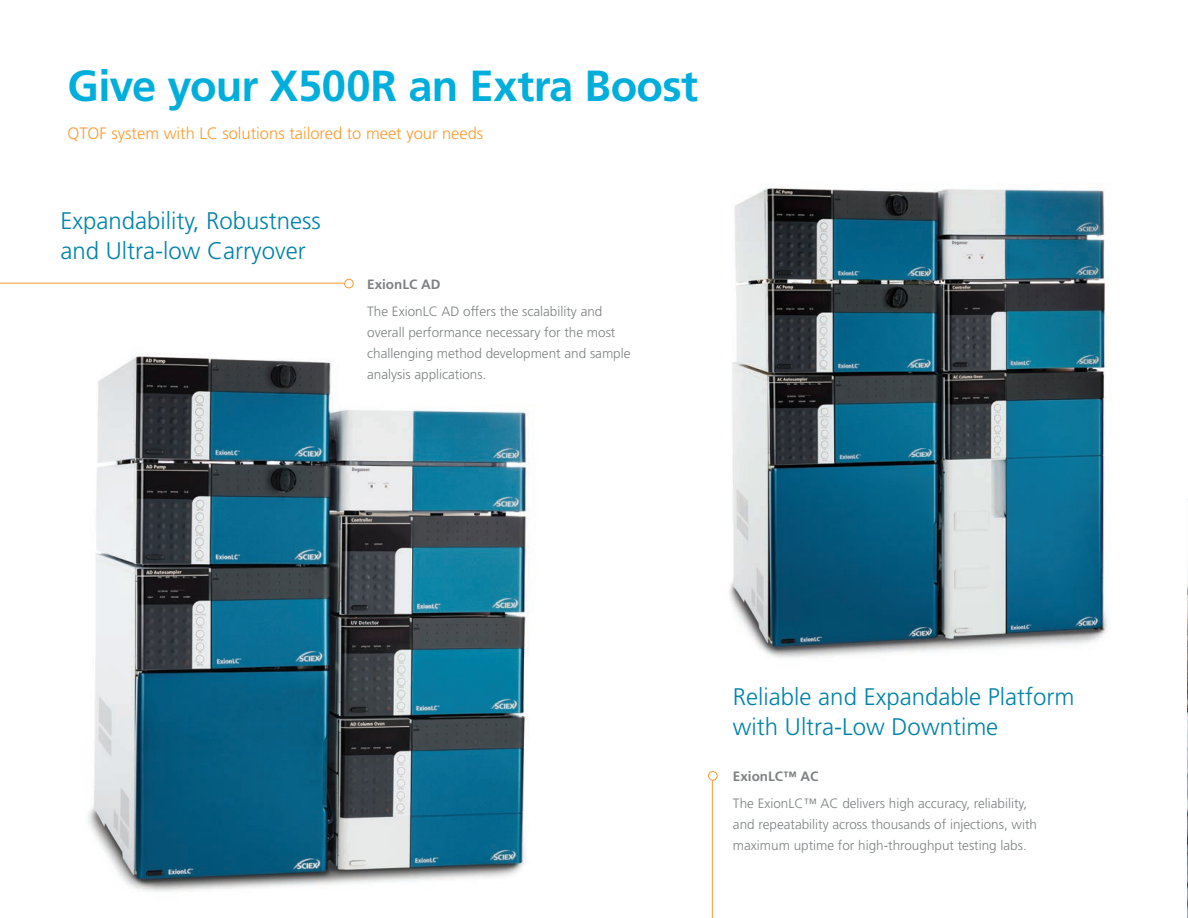
<style>
.page{position:relative;width:1188px;height:918px;background:#fff}
.page>*{position:absolute;margin:0;border:0;box-sizing:border-box;transform-origin:0 0}
.t1{font:700 43.5px "Frutiger";letter-spacing:-.015em;color:#00aedc}
.Leader_header{font:300 24px/30px "Frutiger LT Std";color:#0083a9}
.Subhead{font:300 16.5px "Frutiger LT Std";color:#f89d31}
.Body_Copy_Grey_May_2{font:300 13.5px/21px "Frutiger LT Std";color:#7e8182}
.Small_Blue_Header{font:700 13.5px "Frutiger LT Std";color:#7e8182}
</style>
<div class="page">
<img style="left:729px;top:187px;width:379px;height:471px">
<img style="left:88px;top:354px;width:442px;height:538px">
<div style="left:708px;top:771px;width:9px;height:10px;border:1px solid #f89d31;border-radius:50%"></div>
<hr style="left:712px;top:781px;width:1px;height:137px;background:#f89d31">
<img style="left:1187px;top:571px;width:1px;height:347px">
<div style="left:344px;top:279px;width:10px;height:9px;border:1px solid #f89d31;border-radius:50%"></div>
<hr style="left:0;top:283px;width:344px;height:1px;background:#f89d31">
<p class="t1" style="left:68px;top:61px;width:632px">Give your X500R an Extra Boost</p>
<p class="Subhead" style="left:68px;top:124px;width:417px">QTOF system with LC solutions tailored to meet your needs</p>
<p class="Leader_header" style="left:60px;top:206px;width:262px">Expandability, Robustness and Ultra-low Carryover</p>
<p class="Small_Blue_Header" style="left:367px;top:276px;width:75px">ExionLC AD</p>
<p class="Body_Copy_Grey_May_2" style="left:367px;top:301px;width:265px">The ExionLC AD offers the scalability and overall performance necessary for the most challenging method development and sample analysis applications.</p>
<p class="Leader_header" style="left:733px;top:682px;width:343px">Reliable and Expandable Platform with Ultra-Low Downtime</p>
<p class="Small_Blue_Header" style="left:733px;top:769px;width:87px">ExionLC™ AC</p>
<p class="Body_Copy_Grey_May_2" style="left:733px;top:793px;width:306px">The ExionLC™ AC delivers high accuracy, reliability, and repeatability across thousands of injections, with maximum uptime for high-throughput testing labs.</p>
</div>
